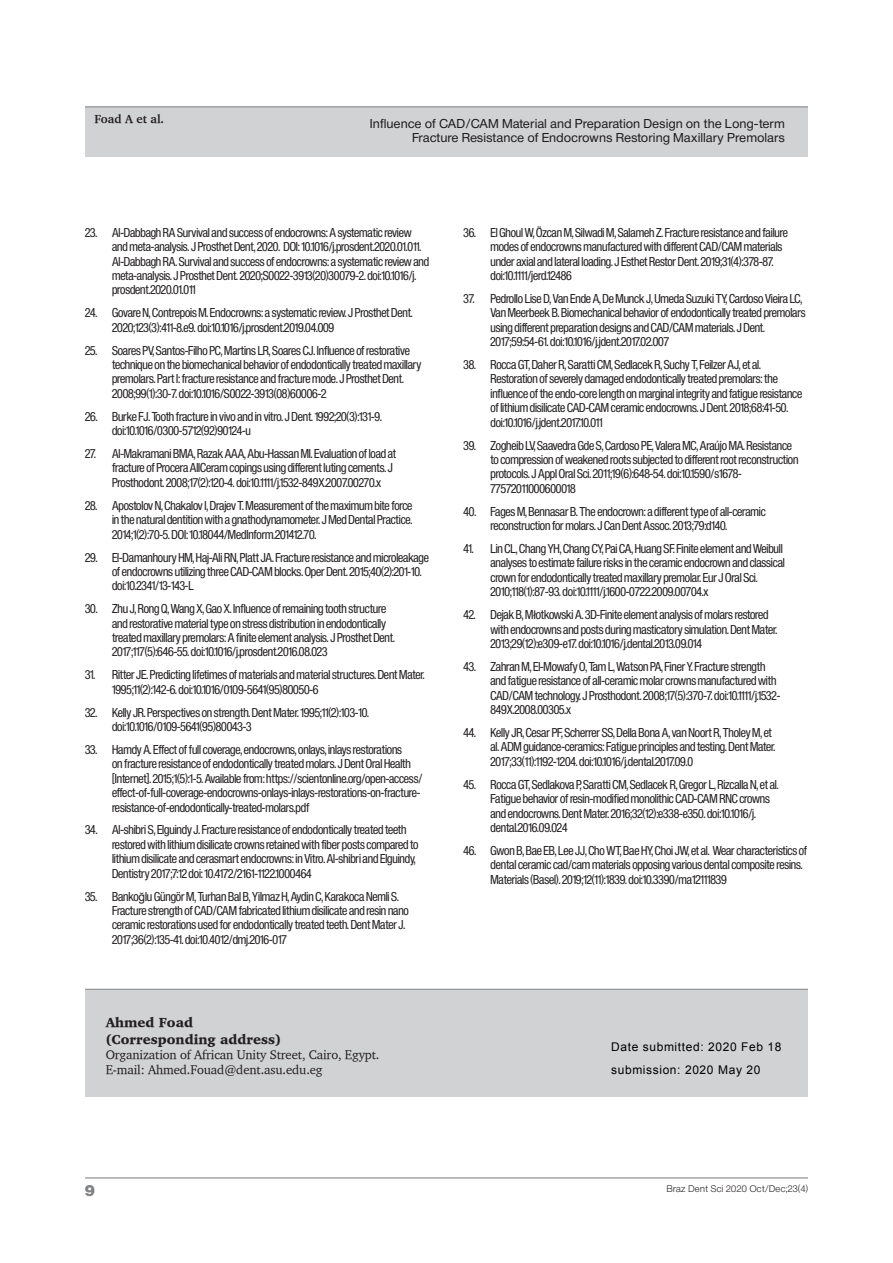
<style>
.page{position:relative;width:893px;height:1263px;background:#fff}
.page>*{position:absolute;margin:0;border:0;box-sizing:border-box;transform-origin:0 0}
.t1{font:15px "Sh Europa Nr 2 Ultra";color:#808285}
.t2{font:900 13.5px/16.2px "Charter";color:#231f20}
.t3{font:12.75px/15px "Charter";letter-spacing:-.01em;color:#231f20}
.t4{font:12px/14.4px "Sh Europa Nr 2 Con";letter-spacing:-.01em;color:#231f20}
.t5{font:12px/14.4px "Sh Europa Nr 2";letter-spacing:.05em;color:#231f20;text-align:right}
.t6{font:12px/23px "Arial";letter-spacing:.05em;color:#000}
.t7{font:700 12px "Charter";color:#231f20}
.t8{font:9px "Sh Europa Nr 2 Light";letter-spacing:.05em;color:#231f20}
.s1{font-family:"Arial"}
</style>
<div class="page">
<div style="left:85px;top:107px;width:723px;height:50px;background:#d1d2d4"></div>
<hr style="left:85px;top:106px;width:723px;height:1px;background:#808285">
<hr style="left:85px;top:1177px;width:723px;height:1px;background:#808285">
<div style="left:85px;top:990px;width:723px;height:107px;background:#d1d2d4"></div>
<hr style="left:85px;top:989px;width:723px;height:1px;background:#808285">
<p class="t7" style="left:94px;top:111px;width:71px">Foad A et al.</p>
<p class="t5" style="left:370px;top:116px;width:416px">Influence of CAD/CAM Material and Preparation Design on the Long-term<br>Fracture Resistance of Endocrowns Restoring Maxillary Premolars</p>
<p class="t4" style="left:112px;top:225px;width:319px;text-indent:-27px">23. Al-Dabbagh RA Survival and success of endocrowns: A systematic review and meta-analysis. J Prosthet Dent, 2020. DOI: 10.1016/j.prosdent.2020.01.011.<br>Al-Dabbagh RA. Survival and success of endocrowns: a systematic review and meta-analysis. J Prosthet Dent. 2020;S0022-3913(20)30079-2. doi:10.1016/j. prosdent.2020.01.011</p>
<p class="t4" style="left:112px;top:306px;width:302px;text-indent:-27px">24. Govare N, Contrepois M. Endocrowns: a systematic review. J Prosthet Dent.<br>2020;123(3):411-8.e9. doi:10.1016/j.prosdent.2019.04.009</p>
<p class="t4" style="left:112px;top:343px;width:311px;text-indent:-27px">25. Soares PV, Santos-Filho PC, Martins LR, Soares CJ. Influence of restorative technique on the biomechanical behavior of endodontically treated maxillary premolars. Part I: fracture resistance and fracture mode. J Prosthet Dent.<br>2008;99(1):30-7. doi:10.1016/S0022-3913(08)60006-2</p>
<p class="t4" style="left:112px;top:409px;width:271px;text-indent:-27px">26. Burke FJ. Tooth fracture in vivo and in vitro. J Dent. 1992;20(3):131-9. doi:10.1016/0300-5712(92)90124-u</p>
<p class="t4" style="left:112px;top:446px;width:286px;text-indent:-27px">27. Al-Makramani BMA, Razak AAA, Abu-Hassan MI. Evaluation of load at fracture of Procera AllCeram copings using different luting cements. J<br>Prosthodont. 2008;17(2):120-4. doi:10.1111/j.1532-849X.2007.00270.x</p>
<p class="t4" style="left:112px;top:498px;width:302px;text-align:justify;text-indent:-27px">28. Apostolov N, Chakalov I, Drajev T. Measurement of the maximum bite force in the natural dentition with a gnathodynamometer. J Med Dental Practice.<br>2014;1(2):70-5. DOI: 10.18044/MedInform.201412.70.</p>
<p class="t4" style="left:112px;top:550px;width:318px;text-indent:-27px">29. El-Damanhoury HM, Haj-Ali RN, Platt JA. Fracture resistance and microleakage of endocrowns utilizing three CAD-CAM blocks. Oper Dent. 2015;40(2):201-10. doi:10.2341/13-143-L</p>
<p class="t4" style="left:112px;top:602px;width:284px;text-indent:-27px">30. Zhu J, Rong Q, Wang X, Gao X. Influence of remaining tooth structure and restorative material type on stress distribution in endodontically treated maxillary premolars: A finite element analysis. J Prosthet Dent.<br>2017;117(5):646-55. doi:10.1016/j.prosdent.2016.08.023</p>
<p class="t4" style="left:112px;top:668px;width:314px;text-indent:-27px">31. Ritter JE. Predicting lifetimes of materials and material structures. Dent Mater.<br>1995;11(2):142-6. doi:10.1016/0109-5641(95)80050-6</p>
<p class="t4" style="left:112px;top:705px;width:258px;text-indent:-27px">32. Kelly JR. Perspectives on strength. Dent Mater. 1995;11(2):103-10. doi:10.1016/0109-5641(95)80043-3</p>
<p class="t4" style="left:112px;top:742px;width:312px;text-indent:-27px">33. Hamdy A. Effect of full coverage, endocrowns, onlays, inlays restorations<br>on fracture resistance of endodontically treated molars. J Dent Oral Health [Internet]. 2015;1(5):1-5. Available from: https://scientonline.org/open-access/ effect-of-full-coverage-endocrowns-onlays-inlays-restorations-on-fracture&shy;resistance-of-endodontically-treated-molars.pdf</p>
<p class="t4" style="left:112px;top:823px;width:308px;text-indent:-27px">34. Al-shibri S, Elguindy J. Fracture resistance of endodontically treated teeth restored with lithium disilicate crowns retained with fiber posts compared to lithium disilicate and cerasmart endocrowns: in Vitro. Al-shibri and Elguindy, Dentistry 2017;7:12 doi: 10.4172/2161-1122.1000464</p>
<p class="t4" style="left:112px;top:889px;width:298px;text-indent:-27px">35. Banko<span class="s1">ğ</span>lu Güngör M, Turhan Bal B, Yilmaz H, Aydin C, Karakoca Nemli S.<br>Fracture strength of CAD/CAM fabricated lithium disilicate and resin nano ceramic restorations used for endodontically treated teeth. Dent Mater J.<br>2017;36(2):135-41. doi:10.4012/dmj.2016-017</p>
<p class="t4" style="left:490px;top:225px;width:299px;text-indent:-27px">36. El Ghoul W, Özcan M, Silwadi M, Salameh Z. Fracture resistance and failure modes of endocrowns manufactured with different CAD/CAM materials under axial and lateral loading. J Esthet Restor Dent. 2019;31(4):378-87. doi:10.1111/jerd.12486</p>
<p class="t4" style="left:490px;top:291px;width:317px;text-indent:-27px">37. Pedrollo Lise D, Van Ende A, De Munck J, Umeda Suzuki TY, Cardoso Vieira LC, Van Meerbeek B. Biomechanical behavior of endodontically treated premolars using different preparation designs and CAD/CAM materials. J Dent.<br>2017;59:54-61. doi:10.1016/j.jdent.2017.02.007</p>
<p class="t4" style="left:490px;top:358px;width:313px;text-indent:-27px">38. Rocca GT, Daher R, Saratti CM, Sedlacek R, Suchy T, Feilzer AJ, et al.<br>Restoration of severely damaged endodontically treated premolars: the influence of the endo-core length on marginal integrity and fatigue resistance of lithium disilicate CAD-CAM ceramic endocrowns. J Dent. 2018;68:41-50. doi:10.1016/j.jdent.2017.10.011</p>
<p class="t4" style="left:490px;top:438px;width:309px;text-indent:-27px">39. Zogheib LV, Saavedra Gde S, Cardoso PE, Valera MC, Araújo MA. Resistance to compression of weakened roots subjected to different root reconstruction protocols. J Appl Oral Sci. 2011;19(6):648-54. doi:10.1590/s1678- 77572011000600018</p>
<p class="t4" style="left:490px;top:504px;width:277px;text-indent:-27px">40. Fages M, Bennasar B. The endocrown: a different type of all-ceramic reconstruction for molars. J Can Dent Assoc. 2013;79:d140.</p>
<p class="t4" style="left:490px;top:541px;width:296px;text-indent:-27px">41. Lin CL, Chang YH, Chang CY, Pai CA, Huang SF. Finite element and Weibull analyses to estimate failure risks in the ceramic endocrown and classical crown for endodontically treated maxillary premolar. Eur J Oral Sci.<br>2010;118(1):87-93. doi:10.1111/j.1600-0722.2009.00704.x</p>
<p class="t4" style="left:490px;top:608px;width:288px;text-indent:-27px">42. Dejak B, M<span class="s1">ł</span>otkowski A. 3D-Finite element analysis of molars restored with endocrowns and posts during masticatory simulation. Dent Mater.<br>2013;29(12):e309-e17. doi:10.1016/j.dental.2013.09.014</p>
<p class="t4" style="left:490px;top:659px;width:291px;text-indent:-27px">43. Zahran M, El-Mowafy O, Tam L, Watson PA, Finer Y. Fracture strength and fatigue resistance of all-ceramic molar crowns manufactured with CAD/CAM technology. J Prosthodont. 2008;17(5):370-7. doi:10.1111/j.1532- 849X.2008.00305.x</p>
<p class="t4" style="left:490px;top:725px;width:286px;text-indent:-27px">44. Kelly JR, Cesar PF, Scherrer SS, Della Bona A, van Noort R, Tholey M, et al. ADM guidance-ceramics: Fatigue principles and testing. Dent Mater.<br>2017;33(11):1192-1204. doi:10.1016/j.dental.2017.09.0</p>
<p class="t4" style="left:490px;top:777px;width:289px;text-indent:-27px">45. Rocca GT, Sedlakova P, Saratti CM, Sedlacek R, Gregor L, Rizcalla N, et al.<br>Fatigue behavior of resin-modified monolithic CAD-CAM RNC crowns and endocrowns. Dent Mater. 2016;32(12):e338-e350. doi:10.1016/j. dental.2016.09.024</p>
<p class="t4" style="left:490px;top:843px;width:318px;text-indent:-27px">46. Gwon B, Bae EB, Lee JJ, Cho WT, Bae HY, Choi JW, et al. Wear characteristics of dental ceramic cad/cam materials opposing various dental composite resins.<br>Materials (Basel). 2019;12(11):1839. doi:10.3390/ma12111839</p>
<p class="t2" style="left:106px;top:1014px;width:177px">Ahmed Foad (Corresponding address)</p>
<p class="t3" style="left:106px;top:1046px;width:275px">Organization of African Unity Street, Cairo, Egypt.<br>E-mail: Ahmed.Fouad@dent.asu.edu.eg</p>
<p class="t6" style="left:611px;top:1035px;width:172px">Date submitted: 2020 Feb 18 submission: 2020 May 20</p>
<p class="t1" style="left:85px;top:1182px;width:11px">9</p>
<p class="t8" style="left:667px;top:1183px;width:143px">Braz Dent Sci 2020 Oct/Dec;23(4)</p>
</div>
